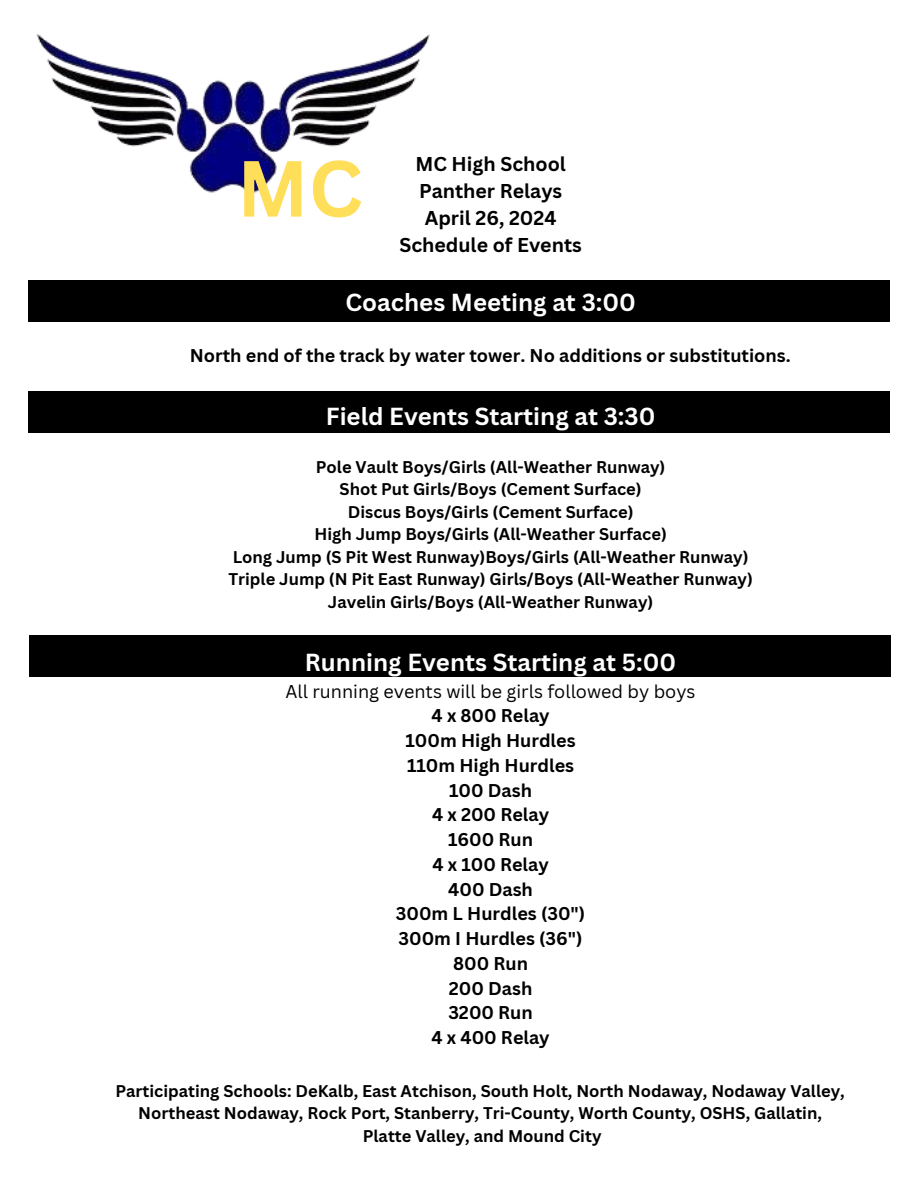
<style>
.page{position:relative;width:918px;height:1188px;background:#fff}
.page>*{position:absolute;margin:0;border:0;box-sizing:border-box;transform-origin:0 0}
.t1{font:700 77.7px "Canva Sans";color:#ffde59}
.t2{font:700 24px "Canva Sans";color:#fff}
.t3{font:700 19.5px/27px "Canva Sans";color:#000;text-align:center}
.t4{font:700 18px/24.8px "Canva Sans";color:#000;text-align:center}
.t5{font:700 16.5px "Canva Sans";color:#000}
.s1{font-weight:400}
</style>
<div class="page">
<div style="left:28px;top:391px;width:862px;height:41px;background:#000"></div>
<div style="left:29px;top:635px;width:861px;height:42px;background:#000"></div>
<div style="left:28px;top:280px;width:862px;height:42px;background:#000"></div>
<img style="left:36px;top:33px;width:394px;height:160px">
<p class="t3" style="left:399px;top:150px;width:184px">MC High School<br>Panther Relays<br>April 26, 2024<br>Schedule of Events</p>
<h1 class="t2" style="left:345px;top:285px;width:292px">Coaches Meeting at 3:00</h1>
<h3 class="t4" style="left:190px;top:343px;width:602px">North end of the track by water tower. No additions or substitutions.</h3>
<h4 class="t1" style="left:237px;top:134px;width:127px">MC</h4>
<h2 class="t2" style="left:326px;top:400px;width:331px">Field Events Starting at 3:30</h2>
<h3 class="t5" style="left:316px;top:455px;width:351px">Pole Vault Boys/Girls (All-Weather Runway)</h3>
<h2 class="t5" style="left:340px;top:478px;width:304px">Shot Put Girls/Boys (Cement Surface)</h2>
<p class="t5" style="left:348px;top:500px;width:287px">Discus Boys/Girls (Cement Surface)</p>
<p class="t5" style="left:314px;top:523px;width:354px">High Jump Boys/Girls (All-Weather Surface)</p>
<p class="t5" style="left:233px;top:545px;width:517px">Long Jump (S Pit West Runway)Boys/Girls (All-Weather Runway)</p>
<p class="t5" style="left:228px;top:568px;width:526px">Triple Jump (N Pit East Runway) Girls/Boys (All-Weather Runway)</p>
<p class="t5" style="left:328px;top:590px;width:327px">Javelin Girls/Boys (All-Weather Runway)</p>
<p class="t2" style="left:305px;top:645px;width:373px">Running Events Starting at 5:00</p>
<p class="t4" style="left:285px;top:678px;width:412px"><span class="s1">All running events will be girls followed by boys<br></span>4 x 800 Relay<br>100m High Hurdles<br>110m High Hurdles<br>100 Dash<br>4 x 200 Relay<br>1600 Run<br>4 x 100 Relay<br>400 Dash<br>300m L Hurdles (30")<br>300m I Hurdles (36")<br>800 Run<br>200 Dash<br>3200 Run<br>4 x 400 Relay</p>
<p class="t5" style="left:116px;top:1079px;width:731px">Participating Schools: DeKalb, East Atchison, South Holt, North Nodaway, Nodaway Valley,</p>
<p class="t5" style="left:138px;top:1102px;width:685px">Northeast Nodaway, Rock Port, Stanberry, Tri-County, Worth County, OSHS, Gallatin,</p>
<p class="t5" style="left:363px;top:1124px;width:240px">Platte Valley, and Mound City</p>
</div>
